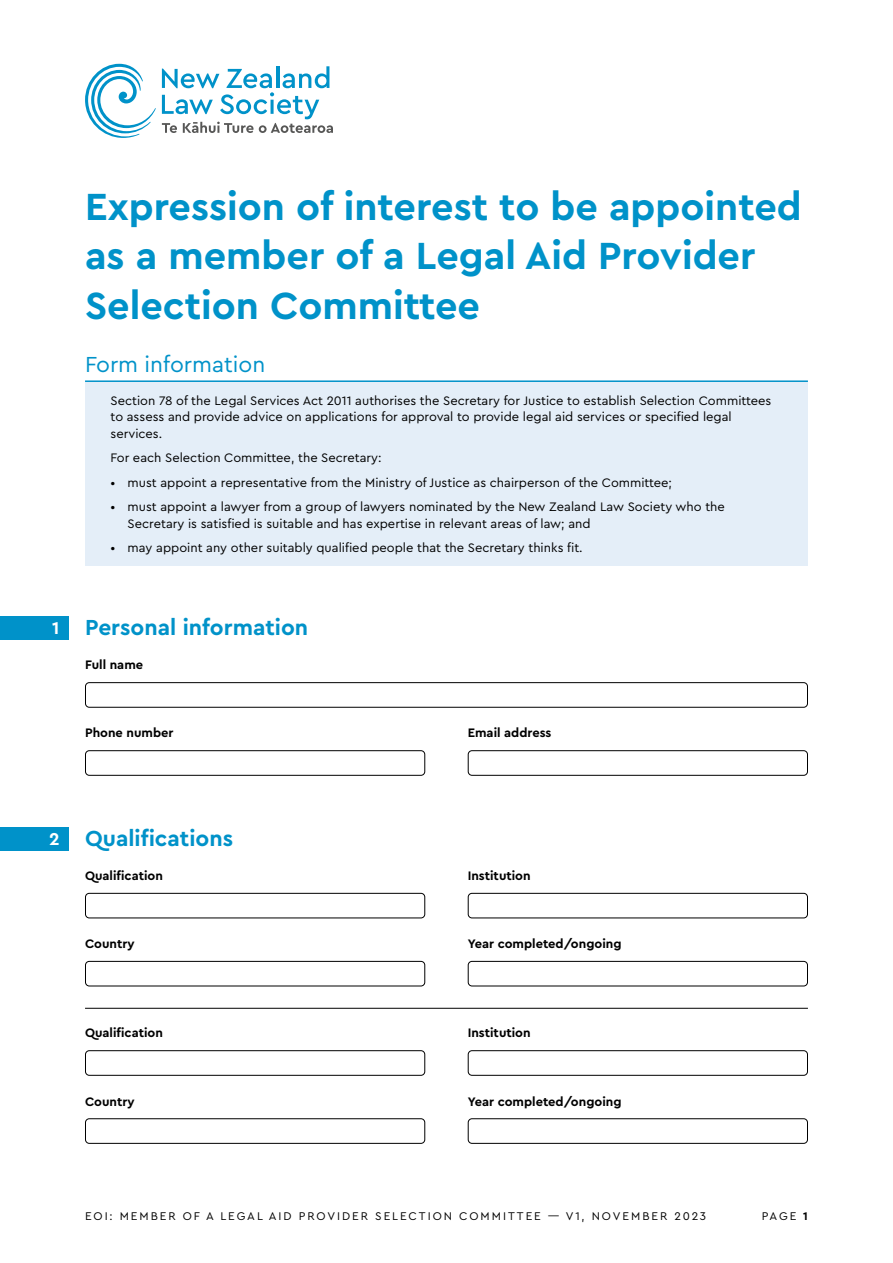
<style>
.page{position:relative;width:893px;height:1263px;background:#fff}
.page>*{position:absolute;margin:0;border:0;box-sizing:border-box;transform-origin:0 0}
.t1{font:700 39.6px/49.5px "Cera PRO";color:#0092c9}
.t2{font:700 22.8px "Cera PRO";color:#0092c9}
.t3{font:22.8px "Cera PRO";color:#0092c9}
.t4{font:700 18px "Cera PRO";color:#fff}
.t5{font:12.9px/16.4px "Cera PRO";color:#000}
.t6{font:700 12.9px "Cera PRO";color:#000}
.t7{font:11.7px "Cera PRO";letter-spacing:.17em;color:#000}
.s1{font-weight:700}
</style>
<div class="page">
<svg style="left:162px;top:66px;width:171px;height:67px"></svg>
<svg style="left:85px;top:64px;width:71px;height:74px"></svg>
<div style="left:85px;top:382px;width:723px;height:183px;background:#e4eef8"></div>
<hr style="left:85px;top:380px;width:723px;height:2px;background:#0092c9">
<div style="left:0;top:616px;width:68px;height:24px;background:#0092c9"></div>
<div style="left:0;top:827px;width:68px;height:23px;background:#0092c9"></div>
<div style="left:85px;top:682px;width:723px;height:26px;border:1px solid #000;border-radius:4px"></div>
<div style="left:85px;top:893px;width:340px;height:25px;border:1px solid #000;border-radius:4px"></div>
<div style="left:85px;top:1050px;width:340px;height:26px;border:1px solid #000;border-radius:4px"></div>
<div style="left:85px;top:961px;width:340px;height:25px;border:1px solid #000;border-radius:4px"></div>
<div style="left:85px;top:1118px;width:340px;height:26px;border:1px solid #000;border-radius:4px"></div>
<div style="left:468px;top:893px;width:340px;height:25px;border:1px solid #000;border-radius:4px"></div>
<div style="left:468px;top:1050px;width:340px;height:26px;border:1px solid #000;border-radius:4px"></div>
<div style="left:468px;top:961px;width:340px;height:25px;border:1px solid #000;border-radius:4px"></div>
<div style="left:468px;top:1118px;width:340px;height:26px;border:1px solid #000;border-radius:4px"></div>
<div style="left:85px;top:750px;width:340px;height:26px;border:1px solid #000;border-radius:4px"></div>
<div style="left:468px;top:750px;width:340px;height:26px;border:1px solid #000;border-radius:4px"></div>
<hr style="left:85px;top:1008px;width:723px;height:1px;background:#000">
<h3 class="t4" style="left:52px;top:616px;width:9px">1</h3>
<h1 class="t1" style="left:85px;top:180px;width:718px">Expression of interest to be appointed as a member of a Legal Aid Provider<br>Selection Committee</h1>
<h2 class="t3" style="left:85px;top:349px;width:182px">Form information</h2>
<p class="t5" style="left:111px;top:392px;width:662px">Section 78 of the Legal Services Act 2011 authorises the Secretary for Justice to establish Selection Committees to assess and provide advice on applications for approval to provide legal aid services or specified legal services.</p>
<p class="t5" style="left:111px;top:449px;width:273px">For each Selection Committee, the Secretary:</p>
<p class="t5" style="left:111px;top:474px;width:563px">• must appoint a representative from the Ministry of Justice as chairperson of the Committee;</p>
<p class="t5" style="left:128px;top:498px;width:599px;text-indent:-17px">• must appoint a lawyer from a group of lawyers nominated by the New Zealand Law Society who the<br>Secretary is satisfied is suitable and has expertise in relevant areas of law; and</p>
<p class="t5" style="left:111px;top:539px;width:474px">• may appoint any other suitably qualified people that the Secretary thinks fit.</p>
<h2 class="t2" style="left:85px;top:613px;width:225px">Personal information</h2>
<p class="t6" style="left:85px;top:656px;width:60px">Full name</p>
<p class="t6" style="left:85px;top:724px;width:90px">Phone number</p>
<p class="t6" style="left:468px;top:724px;width:85px">Email address</p>
<h3 class="t4" style="left:49px;top:826px;width:12px">2</h3>
<h2 class="t2" style="left:85px;top:823px;width:150px">Qualifications</h2>
<p class="t6" style="left:85px;top:867px;width:79px">Qualification</p>
<p class="t6" style="left:85px;top:935px;width:51px">Country</p>
<p class="t6" style="left:85px;top:1024px;width:79px">Qualification</p>
<p class="t6" style="left:85px;top:1092px;width:51px">Country</p>
<p class="t6" style="left:468px;top:867px;width:64px">Institution</p>
<p class="t6" style="left:468px;top:935px;width:155px">Year completed/ongoing</p>
<p class="t6" style="left:468px;top:1024px;width:64px">Institution</p>
<p class="t6" style="left:468px;top:1092px;width:155px">Year completed/ongoing</p>
<p class="t7" style="left:85px;top:1209px;width:623px">EOI: MEMBER OF A LEGAL AID PROVIDER SELECTION COMMITTEE — V1, NOVEMBER 2023</p>
<p class="t7" style="left:762px;top:1209px;width:48px">PAGE <span class="s1">1</span></p>
</div>
